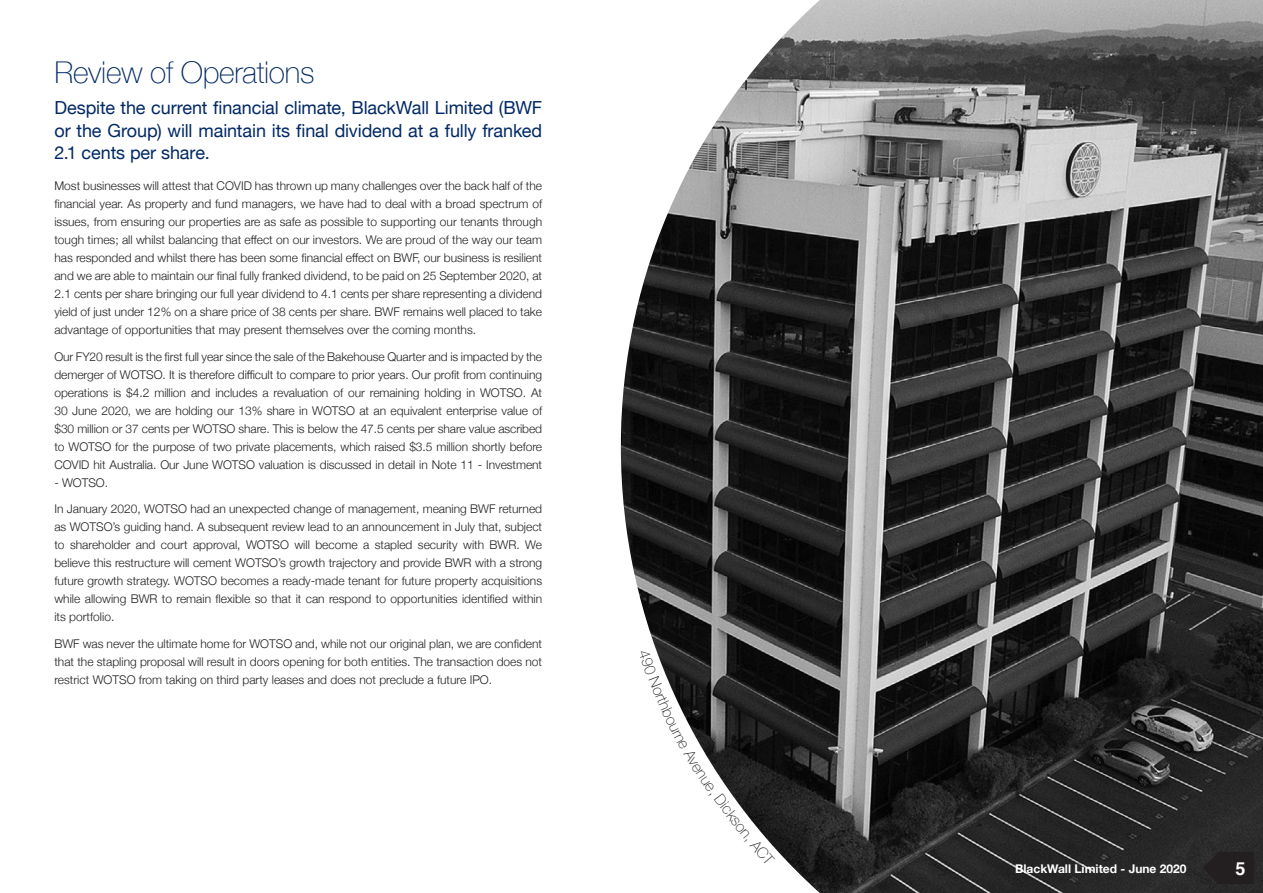
<style>
.page{position:relative;width:1263px;height:893px;background:#fff}
.page>*{position:absolute;margin:0;border:0;box-sizing:border-box;transform-origin:0 0}
.t1{font:100 30px "Helvetica Neue";letter-spacing:-.01em;color:#002964}
.subheading_3{font:18px/22.5px "Helvetica Neue";letter-spacing:-.005em;color:#002964;text-align:justify}
.t2{font:700 18px "Helvetica";color:#fff}
.body{font:300 12px/18px "Helvetica Neue";color:#231f20;text-align:justify}
.t3{font:700 12px "Helvetica Neue";color:#fff}
</style>
<div class="page">
<img style="left:621px;top:0;width:642px;height:893px">
<div style="left:1218px;top:852px;width:36px;height:32px;background:#231f20"></div>
<svg style="left:1203px;top:852px;width:15px;height:32px"></svg>
<svg style="left:639px;top:649px;width:136px;height:217px"></svg>
<p class="t1" style="left:54px;top:50px;width:261px">Review of Operations</p>
<p class="subheading_3" style="left:54px;top:98px;width:489px">Despite the current financial climate, BlackWall Limited (BWF or the Group) will maintain its final dividend at a fully franked 2.1 cents per share.</p>
<p class="body" style="left:54px;top:176px;width:489px">Most businesses will attest that COVID has thrown up many challenges over the back half of the financial year. As property and fund managers, we have had to deal with a broad spectrum of issues, from ensuring our properties are as safe as possible to supporting our tenants through tough times; all whilst balancing that effect on our investors. We are proud of the way our team has responded and whilst there has been some financial effect on BWF, our business is resilient and we are able to maintain our final fully franked dividend, to be paid on 25 September 2020, at 2.1 cents per share bringing our full year dividend to 4.1 cents per share representing a dividend yield of just under 12% on a share price of 38 cents per share. BWF remains well placed to take advantage of opportunities that may present themselves over the coming months.</p>
<p class="body" style="left:54px;top:347px;width:489px">Our FY20 result is the first full year since the sale of the Bakehouse Quarter and is impacted by the demerger of WOTSO. It is therefore difficult to compare to prior years. Our profit from continuing operations is $4.2 million and includes a revaluation of our remaining holding in WOTSO. At 30 June 2020, we are holding our 13% share in WOTSO at an equivalent enterprise value of $30 million or 37 cents per WOTSO share. This is below the 47.5 cents per share value ascribed to WOTSO for the purpose of two private placements, which raised $3.5 million shortly before COVID hit Australia. Our June WOTSO valuation is discussed in detail in Note 11 - Investment</p>
<p class="body" style="left:54px;top:473px;width:55px">- WOTSO.</p>
<p class="body" style="left:54px;top:499px;width:489px">In January 2020, WOTSO had an unexpected change of management, meaning BWF returned as WOTSO’s guiding hand. A subsequent review lead to an announcement in July that, subject to shareholder and court approval, WOTSO will become a stapled security with BWR. We believe this restructure will cement WOTSO’s growth trajectory and provide BWR with a strong future growth strategy. WOTSO becomes a ready-made tenant for future property acquisitions while allowing BWR to remain flexible so that it can respond to opportunities identified within its portfolio.</p>
<p class="body" style="left:54px;top:634px;width:489px">BWF was never the ultimate home for WOTSO and, while not our original plan, we are confident that the stapling proposal will result in doors opening for both entities. The transaction does not restrict WOTSO from taking on third party leases and does not preclude a future IPO.</p>
<p class="t3" style="left:1015px;top:859px;width:173px">BlackWall Limited - June 2020</p>
<h2 class="t2" style="left:1235px;top:854px;width:12px">5</h2>
</div>
